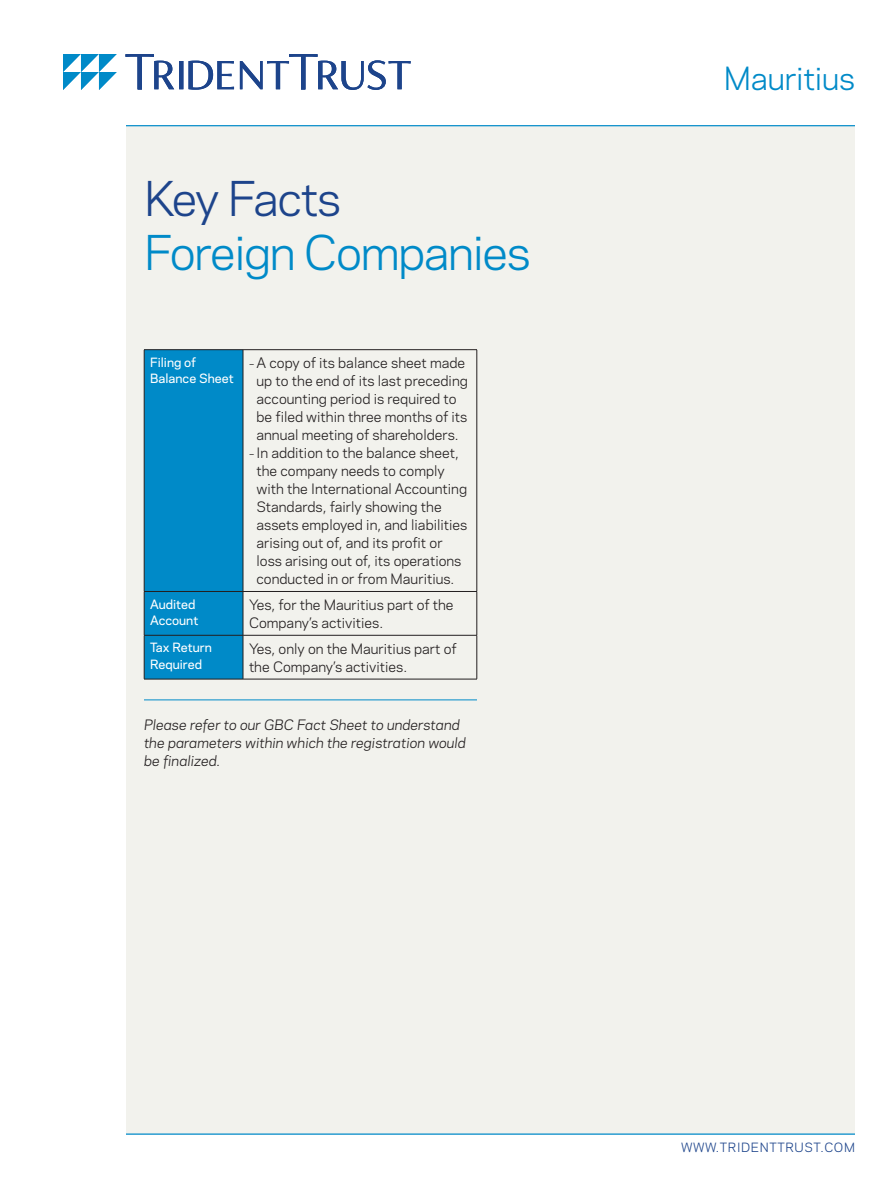
<style>
.page{position:relative;width:891px;height:1188px;background:#fff}
.page>*{position:absolute;margin:0;border:0;box-sizing:border-box;transform-origin:0 0}
.t1{font:45px "Polaris";letter-spacing:-.03em;color:#008ac8}
.t2{font:45px "Polaris";letter-spacing:-.04em;color:#1d448b}
.t3{font:30px "Polaris";letter-spacing:-.01em;color:#008ac8}
.t4{font:13.5px/18px "Polaris";color:#231f20}
.Italic_End_Note{font:italic 13.5px/18px "Polaris";color:#231f20}
.Table_Column_Heads{font:500 12px/16.5px "Polaris";color:#fff}
.t5{font:12px "Polaris";letter-spacing:.05em;color:#1d448b}
.s1{font-size:10.5px}
</style>
<div class="page">
<div style="left:126px;top:126px;width:729px;height:1008px;background:#f2f2ed"></div>
<hr style="left:126px;top:126px;width:729px;height:1px;background:#008ac8">
<hr style="left:126px;top:1134px;width:729px;height:1px;background:#008ac8">
<svg style="left:126px;top:54px;width:285px;height:36px"></svg>
<svg style="left:63px;top:54px;width:54px;height:36px"></svg>
<hr style="left:144px;top:700px;width:333px;height:1px;background:#008ac8">
<div style="left:145px;top:350px;width:98px;height:329px;background:#008ac8"></div>
<hr style="left:144px;top:349px;width:99px;height:1px;background:#231f20">
<hr style="left:243px;top:349px;width:234px;height:1px;background:#231f20">
<hr style="left:477px;top:350px;width:1px;height:241px;background:#231f20">
<hr style="left:144px;top:591px;width:99px;height:1px;background:#231f20">
<hr style="left:243px;top:591px;width:234px;height:1px;background:#231f20">
<hr style="left:477px;top:592px;width:1px;height:43px;background:#231f20">
<hr style="left:144px;top:635px;width:99px;height:1px;background:#231f20">
<hr style="left:243px;top:635px;width:234px;height:1px;background:#231f20">
<hr style="left:477px;top:635px;width:1px;height:44px;background:#231f20">
<hr style="left:144px;top:679px;width:99px;height:1px;background:#231f20">
<hr style="left:243px;top:679px;width:234px;height:1px;background:#231f20">
<hr style="left:144px;top:350px;width:1px;height:241px;background:#231f20">
<hr style="left:243px;top:350px;width:1px;height:241px;background:#231f20">
<hr style="left:144px;top:592px;width:1px;height:43px;background:#231f20">
<hr style="left:243px;top:592px;width:1px;height:43px;background:#231f20">
<hr style="left:144px;top:635px;width:1px;height:44px;background:#231f20">
<hr style="left:243px;top:635px;width:1px;height:44px;background:#231f20">
<h1 class="t2" style="left:144px;top:165px;width:199px">Key Facts</h1>
<h1 class="t1" style="left:144px;top:219px;width:388px">Foreign Companies</h1>
<p class="Table_Column_Heads" style="left:150px;top:353px;width:85px">Filing of<br>Balance Sheet</p>
<p class="t4" style="left:249px;top:353px;width:220px;text-align:center"><span class="s1">–</span> A copy of its balance sheet made up to the end of its last preceding accounting period is required to be filed within three months of its annual meeting of shareholders.</p>
<p class="t4" style="left:256px;top:443px;width:212px;text-indent:-8px"><span class="s1">–</span> In addition to the balance sheet, the company needs to comply with the International Accounting<br>Standards, fairly showing the assets employed in, and liabilities arising out of, and its profit or loss arising out of, its operations conducted in or from Mauritius.</p>
<p class="Table_Column_Heads" style="left:150px;top:595px;width:50px">Audited<br>Account</p>
<p class="t4" style="left:249px;top:595px;width:206px">Yes, for the Mauritius part of the<br>Company’s activities.</p>
<p class="Table_Column_Heads" style="left:150px;top:639px;width:63px">Tax Return<br>Required</p>
<p class="t4" style="left:249px;top:639px;width:209px">Yes, only on the Mauritius part of the Company’s activities.</p>
<p class="Italic_End_Note" style="left:144px;top:715px;width:324px">Please refer to our GBC Fact Sheet to understand the parameters within which the registration would be finalized.</p>
<h2 class="t3" style="left:724px;top:56px;width:133px">Mauritius</h2>
<p class="t5" style="left:681px;top:1138px;width:175px">WWW.TRIDENTTRUST.COM</p>
</div>
